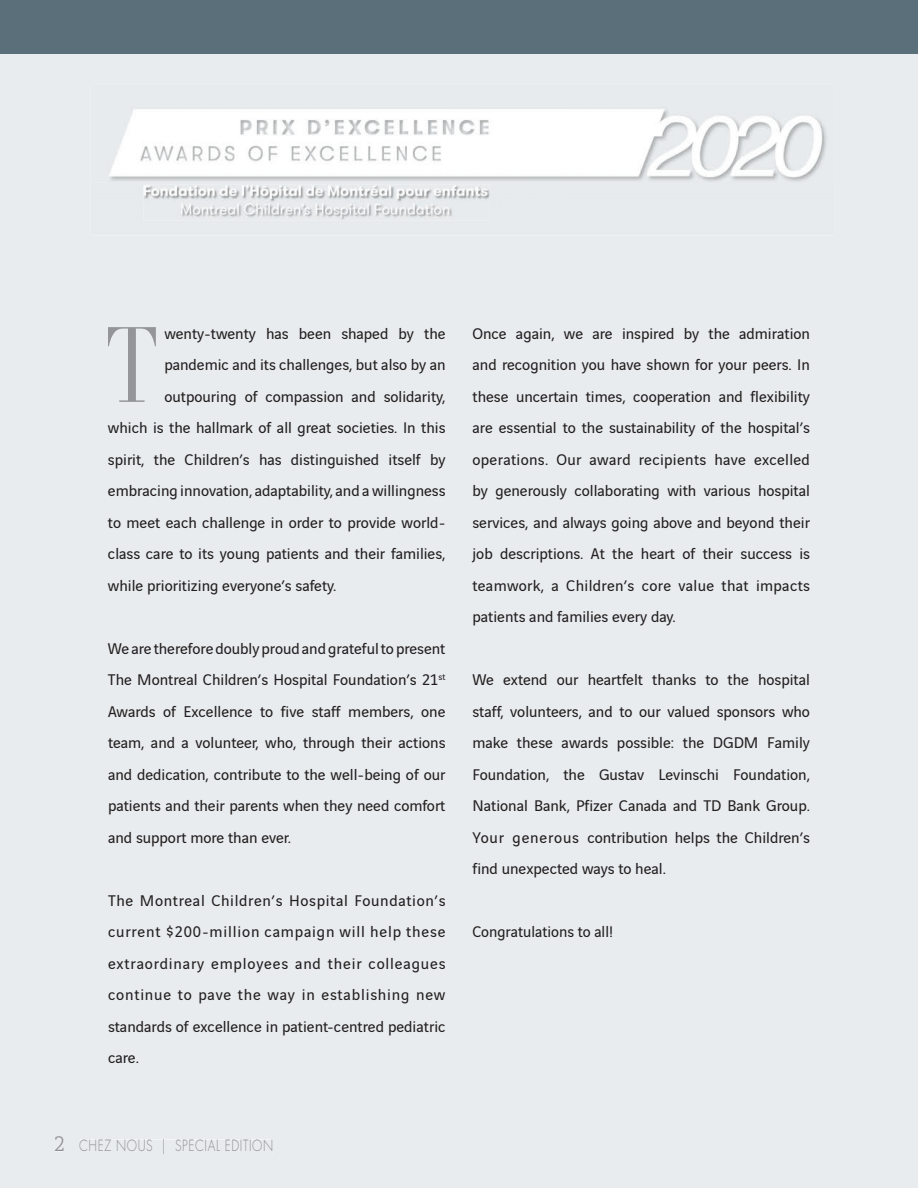
<style>
.page{position:relative;width:918px;height:1188px;background:#fff}
.page>*{position:absolute;margin:0;border:0;box-sizing:border-box;transform-origin:0 0}
.t1{font:105px "Didot";color:#939598;scale:.75 1}
.t2{font:16.5px/31.5px "Vinci Sans";color:#231f20;text-align:justify}
.t3{font:300 15px "Futura Std";letter-spacing:.05em;color:#939598;scale:.8 1}
.s1{font-family:"Vinci Serif";font-size:22.5px}
</style>
<div class="page">
<div style="left:0;top:54px;width:918px;height:1134px;background:#e9ecee"></div>
<div style="left:55px;top:1137px;width:9px;height:14px;background:#e9ecee"></div>
<div style="left:79px;top:1140px;width:193px;height:15px;background:#e9ecee"></div>
<div style="left:91px;top:84px;width:743px;height:151px;background:#e7ebed"></div>
<img style="left:144px;top:185px;width:346px;height:35px">
<img style="left:108px;top:108px;width:720px;height:76px">
<div style="left:0;top:0;width:918px;height:54px;background:#5b6f7b"></div>
<h1 class="t1" style="left:105px;top:303px;width:73px">T</h1>
<p class="t2" style="left:164px;top:316px;width:283px">wenty-twenty has been shaped by the</p>
<p class="t2" style="left:164px;top:348px;width:283px">pandemic and its challenges, but also by an</p>
<p class="t2" style="left:164px;top:379px;width:283px">outpouring of compassion and solidarity,</p>
<p class="t2" style="left:108px;top:411px;width:339px">which is the hallmark of all great societies. In this</p>
<p class="t2" style="left:108px;top:442px;width:339px">spirit, the Children’s has distinguished itself by</p>
<p class="t2" style="left:108px;top:474px;width:339px">embracing innovation, adaptability, and a willingness</p>
<p class="t2" style="left:108px;top:505px;width:339px">to meet each challenge in order to provide world-</p>
<p class="t2" style="left:108px;top:537px;width:339px">class care to its young patients and their families,</p>
<p class="t2" style="left:108px;top:568px;width:230px">while prioritizing everyone’s safety.</p>
<p class="t2" style="left:108px;top:631px;width:339px">We are therefore doubly proud and grateful to present The Montreal Children’s Hospital Foundation’s 21<sup>st </sup>Awards of Excellence to five staff members, one team, and a volunteer, who, through their actions and dedication, contribute to the well-being of our patients and their parents when they need comfort and support more than ever.</p>
<p class="t2" style="left:108px;top:883px;width:339px">The Montreal Children’s Hospital Foundation’s current $200-million campaign will help these extraordinary employees and their colleagues continue to pave the way in establishing new standards of excellence in patient-centred pediatric care.</p>
<p class="t2" style="left:473px;top:316px;width:339px">Once again, we are inspired by the admiration and recognition you have shown for your peers. In these uncertain times, cooperation and flexibility are essential to the sustainability of the hospital’s operations. Our award recipients have excelled by generously collaborating with various hospital services, and always going above and beyond their job descriptions. At the heart of their success is teamwork, a Children’s core value that impacts patients and families every day.</p>
<p class="t2" style="left:473px;top:663px;width:339px">We extend our heartfelt thanks to the hospital staff, volunteers, and to our valued sponsors who make these awards possible: the DGDM Family Foundation, the Gustav Levinschi Foundation, National Bank, Pfizer Canada and TD Bank Group.<br>Your generous contribution helps the Children’s find unexpected ways to heal.</p>
<p class="t2" style="left:472px;top:915px;width:142px">Congratulations to all!</p>
<p class="t3" style="left:54px;top:1137px;width:275px"><span class="s1">2</span> CHEZ NOUS | SPECIAL EDITION</p>
</div>
